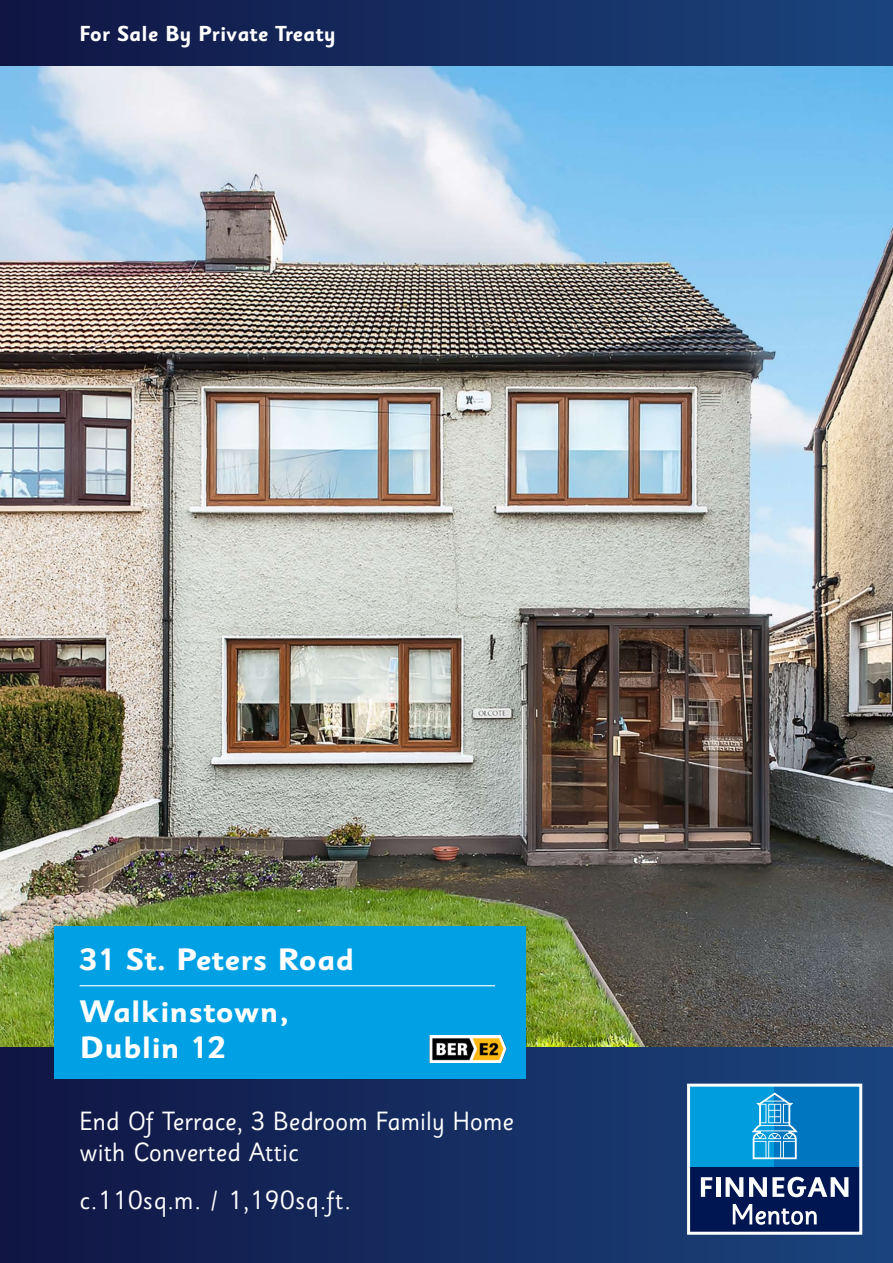
<style>
.page{position:relative;width:893px;height:1263px;background:#fff}
.page>*{position:absolute;margin:0;border:0;box-sizing:border-box;transform-origin:0 0}
.t1{font:700 30px/36.2px "Sassoon Sans Std";color:#fff;scale:1.06 1}
.t2{font:25.5px/30.6px "Sassoon Sans Std";color:#fff}
.t3{font:25.5px "Sassoon Sans Std";letter-spacing:.03em;color:#fff}
.t4{font:700 21px "Sassoon Sans Std";color:#fff}
</style>
<div class="page">
<div style="left:0;top:0;width:893px;height:1263px;background:linear-gradient(to right,#111846,#1d467f)"></div>
<img style="left:0;top:67px;width:893px;height:979px">
<div style="left:689px;top:1166px;width:172px;height:67px;background:#001652"></div>
<div style="left:689px;top:1085px;width:86px;height:81px;background:#009ddc"></div>
<div style="left:775px;top:1085px;width:86px;height:81px;background:#0076c0"></div>
<svg style="left:701px;top:1177px;width:11px;height:20px"></svg>
<hr style="left:716px;top:1177px;width:4px;height:20px;background:#fff">
<svg style="left:726px;top:1177px;width:17px;height:20px"></svg>
<svg style="left:749px;top:1177px;width:99px;height:20px"></svg>
<svg style="left:733px;top:1204px;width:84px;height:21px"></svg>
<svg style="left:752px;top:1092px;width:46px;height:67px"></svg>
<div style="left:687px;top:1084px;width:175px;height:151px;border:3px solid #fff"></div>
<div style="left:54px;top:926px;width:471px;height:152px;background:#00a1e4"></div>
<hr style="left:80px;top:985px;width:415px;height:1px;background:#fff">
<img style="left:429px;top:1036px;width:78px;height:27px">
<p class="t4" style="left:80px;top:20px;width:258px">For Sale By Private Treaty</p>
<p class="t1" style="left:80px;top:942px;width:261px">31 St. Peters Road</p>
<p class="t1" style="left:80px;top:993px;width:198px">Walkinstown,<br>Dublin 12</p>
<p class="t2" style="left:80px;top:1107px;width:436px">End Of Terrace, 3 Bedroom Family Home with Converted Attic</p>
<p class="t3" style="left:80px;top:1185px;width:272px">c.110sq.m. / 1,190sq.ft.</p>
</div>
